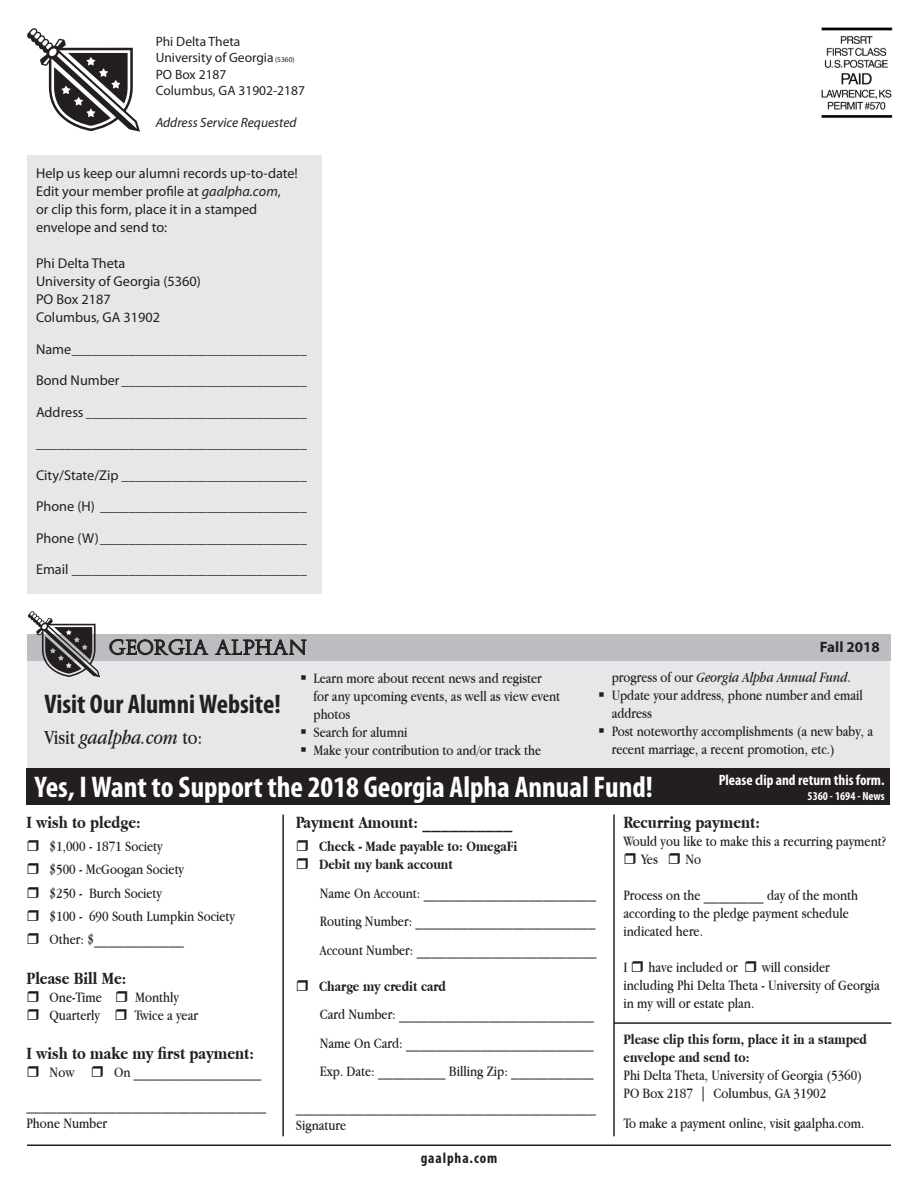
<style>
.page{position:relative;width:918px;height:1188px;background:#fff}
.page>*{position:absolute;margin:0;border:0;box-sizing:border-box;transform-origin:0 0}
.t1{font:700 condensed 30px "Myriad Pro";color:#fff}
.t2{font:700 condensed 27px "Myriad Pro";color:#231f20}
.t3{font:italic 21px "Apple Garamond";color:#231f20}
.t4{font:19.5px "Augustus";color:#231f20}
.t5{font:700 18px "Apple Garamond";color:#231f20}
.t6{font:15px/18px "Apple Garamond";color:#231f20}
.t7{font:700 15px "Apple Garamond";color:#231f20}
.t8{font:italic 15px "Apple Garamond";color:#231f20}
.t9{font:700 condensed 15px "Myriad Pro";color:#fff}
.t10{font:700 condensed 15px "Myriad Pro";letter-spacing:.06em;color:#231f20}
.t11{font:700 15px "Myriad Pro";color:#231f20}
.t12{font:14.25px/18px "Myriad Pro";color:#231f20}
.t13{font:13.5px "Myriad Pro";color:#231f20}
.t14{font:italic 13.5px "Myriad Pro";color:#231f20}
.t15{font:700 condensed 12px "Myriad Pro";color:#fff}
.s1{font-size:7.5px}
.s2{font-style:italic}
.s3{font-style:normal}
</style>
<div class="page">
<div style="left:27px;top:652px;width:863px;height:117px;background:#e6e7e9"></div>
<div style="left:27px;top:634px;width:864px;height:27px;background:#bcbdc0"></div>
<svg style="left:28px;top:611px;width:72px;height:66px"></svg>
<svg style="left:110px;top:639px;width:197px;height:16px"></svg>
<hr style="left:27px;top:1144px;width:864px;height:2px;background:#231f20">
<svg style="left:27px;top:28px;width:113px;height:104px"></svg>
<img style="left:821px;top:27px;width:72px;height:91px">
<div style="left:27px;top:155px;width:294px;height:439px;background:#e6e7e9"></div>
<div style="left:26px;top:768px;width:864px;height:37px;background:#231f20"></div>
<hr style="left:282px;top:815px;width:2px;height:321px;background:#231f20">
<hr style="left:613px;top:815px;width:2px;height:321px;background:#231f20">
<hr style="left:614px;top:1022px;width:277px;height:2px;background:#231f20">
<p class="t13" style="left:156px;top:33px;width:86px">Phi Delta Theta</p>
<p class="t13" style="left:156px;top:49px;width:141px">University of Georgia <span class="s1">(5360)</span></p>
<p class="t13" style="left:156px;top:66px;width:72px">PO Box 2187</p>
<p class="t13" style="left:156px;top:82px;width:151px">Columbus, GA 31902-2187</p>
<p class="t14" style="left:156px;top:114px;width:142px">Address Service Requested</p>
<p class="t12" style="left:36px;top:164px;width:263px">Help us keep our alumni records up-to-date!<br>Edit your member profile at <span class="s2">gaalpha.com</span>,</p>
<p class="t12" style="left:36px;top:200px;width:223px">or clip this form, place it in a stamped</p>
<p class="t12" style="left:36px;top:218px;width:133px">envelope and send to:</p>
<p class="t12" style="left:36px;top:254px;width:91px">Phi Delta Theta</p>
<p class="t12" style="left:36px;top:272px;width:166px">University of Georgia (5360)</p>
<p class="t12" style="left:36px;top:290px;width:76px">PO Box 2187</p>
<p class="t12" style="left:36px;top:308px;width:125px">Columbus, GA 31902</p>
<p class="t12" style="left:36px;top:340px;width:272px">Name_________________________________</p>
<p class="t12" style="left:36px;top:371px;width:272px">Bond Number __________________________</p>
<p class="t12" style="left:36px;top:403px;width:272px">Address _______________________________</p>
<p class="t12" style="left:36px;top:434px;width:272px">______________________________________</p>
<p class="t12" style="left:36px;top:466px;width:272px">City/State/Zip __________________________</p>
<p class="t12" style="left:36px;top:497px;width:272px">Phone (H) _____________________________</p>
<p class="t12" style="left:36px;top:529px;width:272px">Phone (W)_____________________________</p>
<p class="t12" style="left:36px;top:560px;width:272px">Email _________________________________</p>
<p class="t4" style="left:109px;top:636px;width:199px">GEORGIA ALPHAN</p>
<p class="t11" style="left:820px;top:637px;width:61px">Fall 2018</p>
<p class="t8" style="left:612px;top:668px;width:241px"><span class="s3">progress of our</span> Georgia Alpha Annual Fund<span class="s3">.</span></p>
<p class="t6" style="left:612px;top:686px;width:253px;text-indent:-14px">▪ Update your address, phone number and email address</p>
<p class="t6" style="left:612px;top:722px;width:263px;text-indent:-14px">▪ Post noteworthy accomplishments (a new baby, a recent marriage, a recent promotion, etc.)</p>
<p class="t1" style="left:35px;top:768px;width:620px">Yes, I Want to Support the 2018 Georgia Alpha Annual Fund!</p>
<p class="t9" style="left:719px;top:771px;width:167px">Please clip and return this form.</p>
<p class="t6" style="left:314px;top:669px;width:248px;text-indent:-14px">▪ Learn more about recent news and register for any upcoming events, as well as view event photos</p>
<p class="t6" style="left:300px;top:723px;width:109px">▪ Search for alumni</p>
<p class="t6" style="left:300px;top:741px;width:243px">▪ Make your contribution to and/or track the</p>
<p class="t2" style="left:44px;top:687px;width:238px">Visit Our Alumni Website!</p>
<p class="t3" style="left:44px;top:725px;width:160px"><span class="s3">Visit</span> gaalpha.com <span class="s3">to:</span></p>
<p class="t15" style="left:808px;top:788px;width:79px">5360 - 1694 - News</p>
<p class="t5" style="left:26px;top:812px;width:116px">I wish to pledge:</p>
<p class="t6" style="left:50px;top:837px;width:115px">$1,000 - 1871 Society</p>
<p class="t6" style="left:50px;top:860px;width:136px">$500 - McGoogan Society</p>
<p class="t6" style="left:50px;top:884px;width:114px">$250 - Burch Society</p>
<p class="t6" style="left:50px;top:907px;width:187px">$100 - 690 South Lumpkin Society</p>
<p class="t6" style="left:50px;top:930px;width:136px">Other: $____________</p>
<p class="t5" style="left:26px;top:968px;width:101px">Please Bill Me:</p>
<p class="t6" style="left:50px;top:988px;width:54px">One-Time</p>
<p class="t6" style="left:135px;top:988px;width:45px">Monthly</p>
<p class="t6" style="left:50px;top:1006px;width:52px">Quarterly</p>
<p class="t6" style="left:134px;top:1006px;width:65px">Twice a year</p>
<p class="t5" style="left:26px;top:1044px;width:229px">I wish to make my first payment:</p>
<p class="t6" style="left:50px;top:1063px;width:26px">Now</p>
<p class="t6" style="left:114px;top:1063px;width:149px">On _________________</p>
<p class="t6" style="left:26px;top:1096px;width:241px">________________________________</p>
<p class="t6" style="left:26px;top:1114px;width:82px">Phone Number</p>
<p class="t5" style="left:296px;top:812px;width:218px">Payment Amount: __________</p>
<p class="t5" style="left:624px;top:812px;width:138px">Recurring payment:</p>
<p class="t6" style="left:641px;top:832px;width:246px;text-indent:-18px">Would you like to make this a recurring payment?<br>Yes</p>
<p class="t7" style="left:319px;top:838px;width:200px">Check - Made payable to: OmegaFi</p>
<p class="t7" style="left:319px;top:856px;width:135px">Debit my bank account</p>
<p class="t6" style="left:320px;top:884px;width:278px">Name On Account: _______________________</p>
<p class="t6" style="left:320px;top:912px;width:277px">Routing Number: ________________________</p>
<p class="t6" style="left:320px;top:941px;width:278px">Account Number: ________________________</p>
<p class="t7" style="left:319px;top:977px;width:128px">Charge my credit card</p>
<p class="t6" style="left:320px;top:1005px;width:276px">Card Number: __________________________</p>
<p class="t6" style="left:320px;top:1034px;width:275px">Name On Card: _________________________</p>
<p class="t6" style="left:320px;top:1062px;width:275px">Exp. Date: _________ Billing Zip: ___________</p>
<p class="t6" style="left:296px;top:1098px;width:302px">________________________________________</p>
<p class="t6" style="left:296px;top:1116px;width:52px">Signature</p>
<p class="t6" style="left:685px;top:850px;width:17px">No</p>
<p class="t6" style="left:624px;top:886px;width:236px">Process on the ________ day of the month</p>
<p class="t6" style="left:624px;top:904px;width:227px">according to the pledge payment schedule</p>
<p class="t6" style="left:624px;top:922px;width:81px">indicated here.</p>
<p class="t6" style="left:624px;top:958px;width:6px">I</p>
<p class="t6" style="left:648px;top:958px;width:91px">have included or</p>
<p class="t6" style="left:762px;top:958px;width:70px">will consider</p>
<p class="t6" style="left:624px;top:976px;width:258px">including Phi Delta Theta - University of Georgia in my will or estate plan.</p>
<p class="t7" style="left:624px;top:1031px;width:245px">Please clip this form, place it in a stamped</p>
<p class="t7" style="left:624px;top:1049px;width:128px">envelope and send to:</p>
<p class="t6" style="left:624px;top:1066px;width:240px">Phi Delta Theta, University of Georgia (5360)</p>
<p class="t6" style="left:624px;top:1084px;width:204px">PO Box 2187 | Columbus, GA 31902</p>
<p class="t6" style="left:624px;top:1114px;width:242px">To make a payment online, visit gaalpha.com.</p>
<p class="t10" style="left:421px;top:1149px;width:78px">gaalpha.com</p>
</div>
